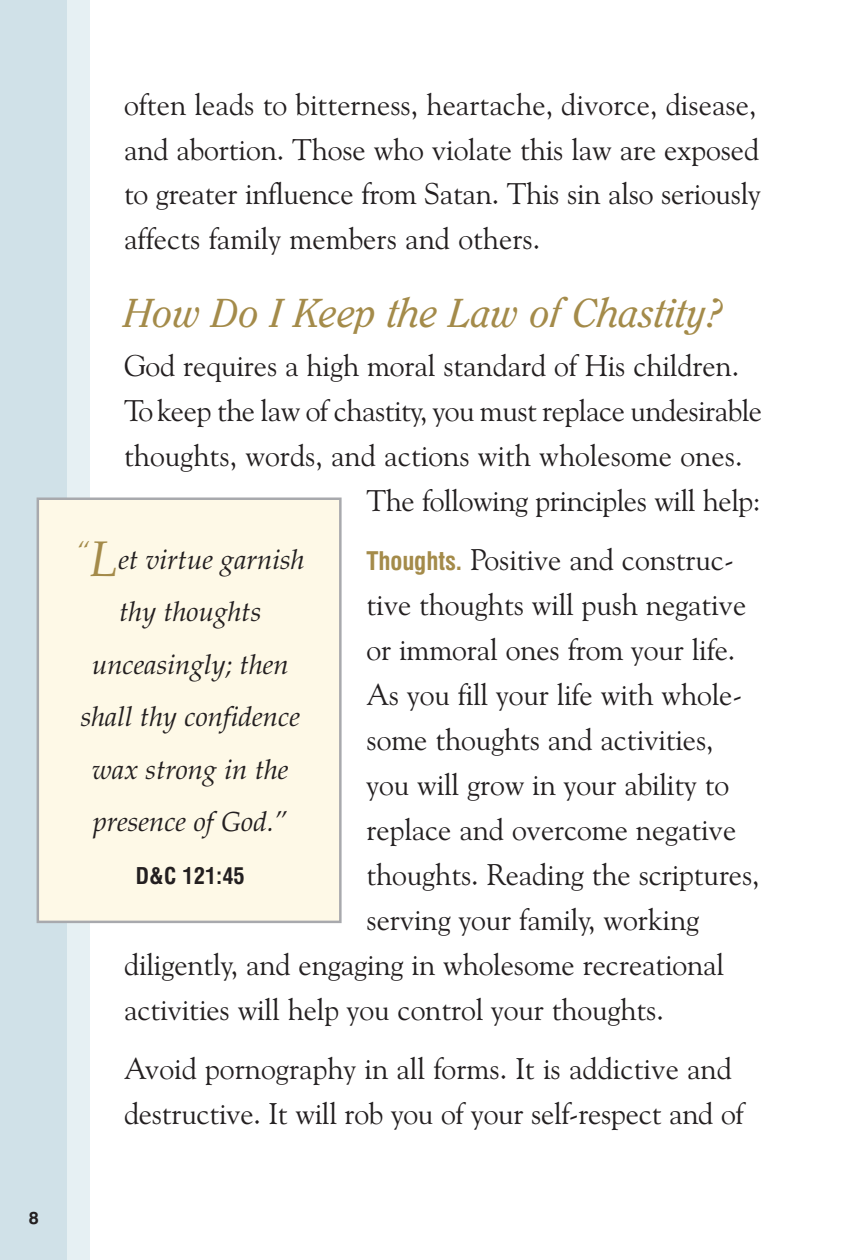
<style>
.page{position:relative;width:855px;height:1260px;background:#fff}
.page>*{position:absolute;margin:0;border:0;box-sizing:border-box;transform-origin:0 0}
.t1{font:italic 40px "Clearface IT Cby BT";color:#a48b4a}
.t2{font:30px/44.8px "Goudy Old Style BT";letter-spacing:-.005em;color:#231f20}
.t3{font:italic 27.5px/52.5px "Palatino";color:#231f20;text-align:center}
.t4{font:700 condensed 22.5px "Swiss 721 BT";color:#231f20}
.t5{font:700 17.5px "Swiss 721 BT";color:#231f20}
.s1{font-family:"Swiss 721 BT";font-weight:700;font-stretch:condensed;font-size:25px;color:#a48b4a}
.s2{font-size:50px;color:#a48b4a}
</style>
<div class="page">
<div style="left:0;top:0;width:90px;height:1260px;background:#d0e1e8"></div>
<div style="left:68px;top:0;width:22px;height:1260px;background:#e6f0f3"></div>
<div style="left:38px;top:499px;width:302px;height:423px;background:#fef9e7"></div>
<div style="left:37px;top:498px;width:305px;height:425px;border:2px solid #a8a9ad"></div>
<p class="t5" style="left:29px;top:1209px;width:11px">8</p>
<p class="t2" style="left:124px;top:83px;width:638px">often leads to bitterness, heartache, divorce, disease, and abortion. Those who violate this law are exposed to greater influence from Satan. This sin also seriously affects family members and others.</p>
<h1 class="t1" style="left:124px;top:293px;width:602px">How Do I Keep the Law of Chastity?</h1>
<p class="t2" style="left:124px;top:344px;width:617px">God requires a high moral standard of His children.</p>
<p class="t2" style="left:124px;top:389px;width:640px">To keep the law of chastity, you must replace undesirable</p>
<p class="t2" style="left:124px;top:434px;width:620px">thoughts, words, and actions with wholesome ones.</p>
<p class="t2" style="left:367px;top:479px;width:396px">The following principles will help:</p>
<p class="t2" style="left:367px;top:538px;width:369px"><span class="s1">Thoughts.</span> Positive and construc-</p>
<p class="t2" style="left:367px;top:583px;width:381px">tive thoughts will push negative</p>
<p class="t2" style="left:367px;top:628px;width:370px">or immoral ones from your life.</p>
<p class="t2" style="left:367px;top:673px;width:377px">As you fill your life with whole-</p>
<p class="t2" style="left:367px;top:718px;width:349px">some thoughts and activities,</p>
<p class="t2" style="left:367px;top:763px;width:364px">you will grow in your ability to</p>
<p class="t2" style="left:367px;top:808px;width:371px">replace and overcome negative</p>
<p class="t2" style="left:367px;top:853px;width:395px">thoughts. Reading the scriptures,</p>
<p class="t2" style="left:367px;top:898px;width:334px">serving your family, working</p>
<p class="t2" style="left:124px;top:943px;width:602px">diligently, and engaging in wholesome recreational</p>
<p class="t2" style="left:124px;top:988px;width:541px">activities will help you control your thoughts.</p>
<p class="t2" style="left:124px;top:1048px;width:621px">Avoid pornography in all forms. It is addictive and destructive. It will rob you of your self-respect and of</p>
<p class="t3" style="left:76px;top:536px;width:230px"><sup>“</sup><span class="s2">L</span>et virtue garnish thy thoughts unceasingly; then shall thy confidence wax strong in the presence of God.”</p>
<p class="t4" style="left:136px;top:865px;width:110px">D&amp;C 121:45</p>
</div>
